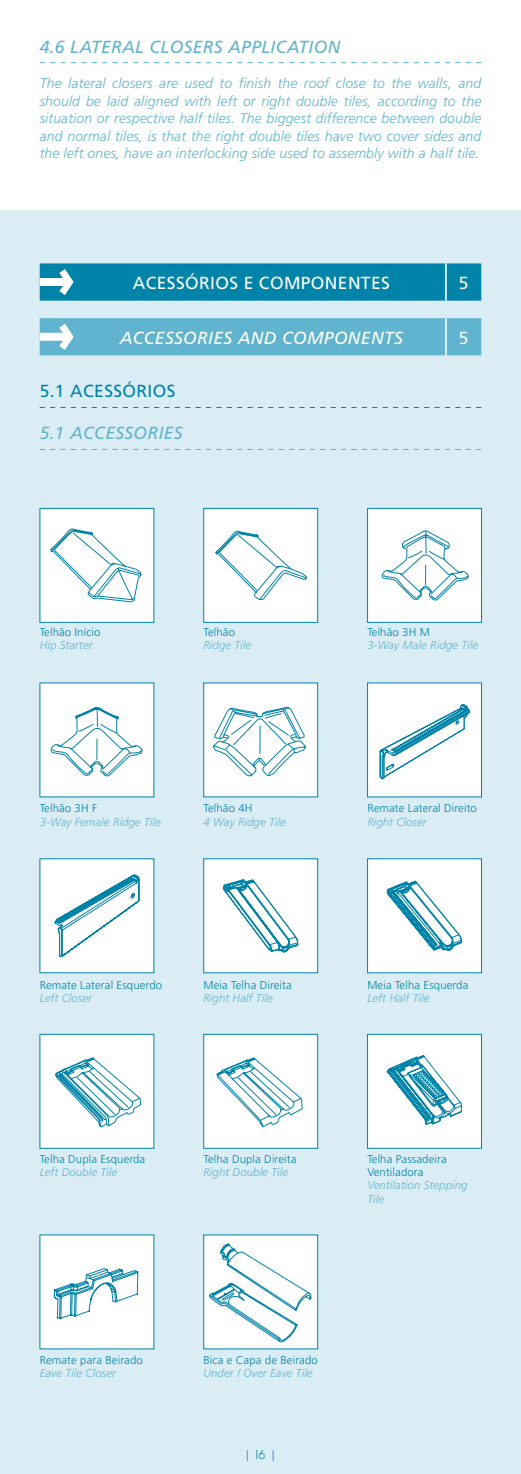
<style>
.page{position:relative;width:521px;height:1474px;background:#fff}
.page>*{position:absolute;margin:0;border:0;box-sizing:border-box;transform-origin:0 0}
.t1{font:italic 17.5px "Frutiger";letter-spacing:.02em;color:#60b4cf}
.t2{font:17.5px "Frutiger";letter-spacing:.02em;color:#fff}
.t3{font:italic 17.5px "Frutiger";letter-spacing:.02em;color:#fff}
.t4{font:17.5px "Frutiger";letter-spacing:.02em;color:#0083a9}
.t5{font:italic 300 14px/17.5px "Frutiger";letter-spacing:.01em;color:#60b4cf;text-align:justify}
.t6{font:300 11.38px/13.1px "Frutiger";letter-spacing:.01em;color:#0083a9}
.t7{font:italic 300 11.38px/13.1px "Frutiger";letter-spacing:.01em;color:#60b4cf}
.t8{font:10.5px "Y2 K Neophyte";color:#0083a9}
</style>
<div class="page">
<div style="left:0;top:210px;width:521px;height:1263px;background:#dbedf4"></div>
<div style="left:40px;top:1234px;width:114px;height:115px;background:#fff"></div>
<svg style="left:40px;top:263px;width:441px;height:38px;background:#0a88ac"></svg>
<div style="left:40px;top:318px;width:441px;height:37px;background:#60b4cf"></div>
<svg style="left:40px;top:407px;width:441px;height:1px"></svg>
<svg style="left:40px;top:449px;width:441px;height:1px"></svg>
<svg style="left:54px;top:1268px;width:84px;height:51px"></svg>
<div style="left:203px;top:1234px;width:115px;height:115px;background:#fff;border:1px solid #0083a9"></div>
<svg style="left:209px;top:1243px;width:102px;height:99px"></svg>
<svg style="left:40px;top:62px;width:441px;height:1px"></svg>
<div style="left:40px;top:508px;width:114px;height:114px;background:#fff"></div>
<div style="left:203px;top:508px;width:115px;height:114px;background:#fff;border:1px solid #0083a9"></div>
<div style="left:367px;top:508px;width:115px;height:114px;background:#fff;border:1px solid #0083a9"></div>
<svg style="left:215px;top:531px;width:92px;height:69px"></svg>
<svg style="left:382px;top:507px;width:87px;height:93px"></svg>
<svg style="left:50px;top:528px;width:92px;height:74px"></svg>
<div style="left:40px;top:1034px;width:114px;height:114px;background:#fff"></div>
<div style="left:203px;top:1034px;width:115px;height:114px;background:#fff;border:1px solid #0083a9"></div>
<div style="left:367px;top:1034px;width:115px;height:114px;background:#fff;border:1px solid #0083a9"></div>
<svg style="left:55px;top:1057px;width:86px;height:70px"></svg>
<svg style="left:217px;top:1057px;width:85px;height:70px"></svg>
<svg style="left:387px;top:1055px;width:75px;height:70px"></svg>
<div style="left:40px;top:682px;width:114px;height:115px;background:#fff"></div>
<div style="left:203px;top:682px;width:115px;height:115px;background:#fff;border:1px solid #0083a9"></div>
<div style="left:367px;top:682px;width:115px;height:115px;background:#fff;border:1px solid #0083a9"></div>
<svg style="left:213px;top:707px;width:93px;height:69px"></svg>
<svg style="left:51px;top:707px;width:91px;height:69px"></svg>
<svg style="left:380px;top:704px;width:90px;height:75px"></svg>
<div style="left:40px;top:858px;width:114px;height:115px;background:#fff"></div>
<div style="left:203px;top:858px;width:115px;height:115px;background:#fff;border:1px solid #0083a9"></div>
<div style="left:367px;top:858px;width:115px;height:115px;background:#fff;border:1px solid #0083a9"></div>
<svg style="left:54px;top:874px;width:85px;height:83px"></svg>
<svg style="left:387px;top:880px;width:75px;height:70px"></svg>
<svg style="left:223px;top:879px;width:75px;height:73px"></svg>
<p class="t1" style="left:40px;top:37px;width:302px">4.6 LATERAL CLOSERS APPLICATION</p>
<p class="t5" style="left:40px;top:75px;width:443px">The lateral closers are used to finish the roof close to the walls, and should be laid aligned with left or right double tiles, according to the situation or respective half tiles. The biggest difference between double and normal tiles, is that the right double tiles have two cover sides and the left ones, have an interlocking side used to assembly with a half tile.</p>
<p class="t2" style="left:133px;top:272px;width:258px">ACESSÓRIOS E COMPONENTES</p>
<p class="t2" style="left:459px;top:272px;width:11px">5</p>
<p class="t3" style="left:120px;top:327px;width:284px">ACCESSORIES AND COMPONENTS</p>
<p class="t2" style="left:459px;top:327px;width:11px">5</p>
<p class="t4" style="left:40px;top:381px;width:137px">5.1 ACESSÓRIOS</p>
<p class="t1" style="left:40px;top:423px;width:144px">5.1 ACCESSORIES</p>
<p class="t6" style="left:40px;top:625px;width:62px">Telhão Início</p>
<p class="t7" style="left:40px;top:638px;width:54px">Hip Starter</p>
<p class="t6" style="left:203px;top:625px;width:33px">Telhão</p>
<p class="t7" style="left:203px;top:638px;width:49px">Ridge Tile</p>
<p class="t6" style="left:367px;top:625px;width:64px">Telhão 3H M</p>
<p class="t7" style="left:367px;top:638px;width:112px">3-Way Male Ridge Tile</p>
<p class="t6" style="left:40px;top:802px;width:59px">Telhão 3H F</p>
<p class="t7" style="left:40px;top:815px;width:123px">3-Way Female Ridge Tile</p>
<p class="t6" style="left:203px;top:802px;width:50px">Telhão 4H</p>
<p class="t7" style="left:203px;top:815px;width:84px">4 Way Ridge Tile</p>
<p class="t6" style="left:367px;top:802px;width:111px">Remate Lateral Direito</p>
<p class="t7" style="left:367px;top:815px;width:61px">Right Closer</p>
<p class="t6" style="left:40px;top:978px;width:124px">Remate Lateral Esquerdo</p>
<p class="t7" style="left:40px;top:991px;width:54px">Left Closer</p>
<p class="t6" style="left:203px;top:978px;width:90px">Meia Telha Direita</p>
<p class="t7" style="left:203px;top:991px;width:71px">Right Half Tile</p>
<p class="t6" style="left:367px;top:978px;width:103px">Meia Telha Esquerda</p>
<p class="t7" style="left:367px;top:991px;width:64px">Left Half Tile</p>
<p class="t6" style="left:40px;top:1152px;width:107px">Telha Dupla Esquerda</p>
<p class="t7" style="left:40px;top:1165px;width:79px">Left Double Tile</p>
<p class="t6" style="left:203px;top:1152px;width:94px">Telha Dupla Direita</p>
<p class="t7" style="left:203px;top:1165px;width:86px">Right Double Tile</p>
<p class="t6" style="left:367px;top:1152px;width:81px">Telha Passadeira<br>Ventiladora</p>
<p class="t7" style="left:367px;top:1178px;width:102px">Ventilation Stepping<br>Tile</p>
<p class="t6" style="left:40px;top:1353px;width:105px">Remate para Beirado</p>
<p class="t7" style="left:40px;top:1366px;width:78px">Eave Tile Closer</p>
<p class="t6" style="left:203px;top:1353px;width:116px">Bica e Capa de Beirado</p>
<p class="t7" style="left:203px;top:1366px;width:111px">Under / Over Eave Tile</p>
<p class="t8" style="left:247px;top:1447px;width:29px">| 16 |</p>
</div>
